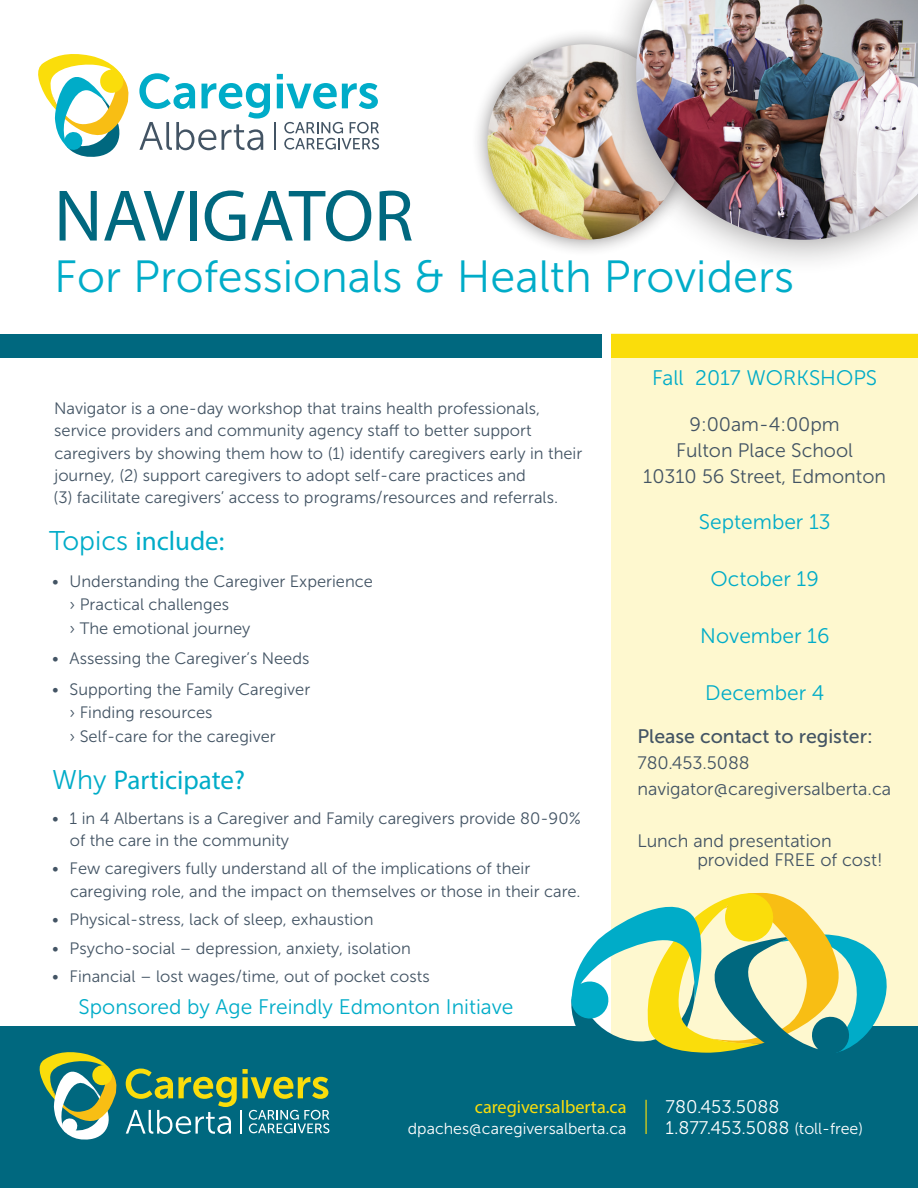
<style>
.page{position:relative;width:918px;height:1188px;background:#fff}
.page>*{position:absolute;margin:0;border:0;box-sizing:border-box;transform-origin:0 0}
.t1{font:73.5px "Myriad Pro";color:#00687f}
.t2{font:45px "Museo Sans 300";color:#00acc8}
.t3{font:27px "Myriad Pro";color:#00acc8}
.t4{font:21px "Museo Sans 300";color:#00acc8}
.t5{font:19.5px "Museo Sans 300";color:#435464}
.t6{font:19.5px "Museo Sans 500";color:#435464}
.t7{font:18.3px/20.5px "Museo Sans 300";color:#fff}
.t8{font:18.3px "Myriad Pro";color:#fadd0b}
.t9{font:18px/19.5px "Museo Sans 300";color:#435464}
.Body_copy{font:16.5px/22.2px "Museo Sans 300";color:#435464}
.t10{font:15.9px "Museo Sans 300";color:#fff}
.s1{font-family:"Museo Sans 300"}
.s2{font-size:15.9px}
</style>
<div class="page">
<div style="left:611px;top:334px;width:307px;height:733px;background:#fef8cf"></div>
<svg style="left:284px;top:122px;width:95px;height:28px"></svg>
<svg style="left:38px;top:54px;width:91px;height:103px"></svg>
<svg style="left:277px;top:74px;width:101px;height:35px"></svg>
<svg style="left:139px;top:73px;width:131px;height:77px"></svg>
<hr style="left:274px;top:122px;width:2px;height:28px;background:#435464">
<div style="left:0;top:1026px;width:918px;height:162px;background:#00687f"></div>
<svg style="left:566px;top:893px;width:332px;height:194px"></svg>
<hr style="left:646px;top:1100px;width:1px;height:34px;background:#fadd0b">
<svg style="left:36px;top:1050px;width:82px;height:92px"></svg>
<svg style="left:126px;top:1069px;width:203px;height:65px;background:#458b77"></svg>
<hr style="left:240px;top:1110px;width:2px;height:23px;background:#fff">
<div style="left:0;top:334px;width:602px;height:23px;background:#00687f"></div>
<div style="left:611px;top:334px;width:307px;height:23px;background:#fadd0b"></div>
<div style="left:471px;top:27px;width:229px;height:230px;background:#231f20;opacity:.5"></div>
<img style="left:487px;top:44px;width:196px;height:196px;border-radius:98px">
<div style="left:600px;top:0;width:318px;height:275px;background:#231f20;opacity:.5"></div>
<img style="left:636px;top:0;width:282px;height:240px">
<h1 class="t1" style="left:54px;top:171px;width:361px">NAVIGATOR</h1>
<h2 class="t2" style="left:54px;top:253px;width:742px">For Professionals &amp; Health Providers</h2>
<p class="Body_copy" style="left:54px;top:397px;width:530px">Navigator is a one-day workshop that trains health professionals, service providers and community agency staff to better support caregivers by showing them how to (1) identify caregivers early in their journey, (2) support caregivers to adopt self-care practices and<br>(3) facilitate caregivers’ access to programs/resources and referrals.</p>
<p class="t3" style="left:49px;top:525px;width:177px"><span class="s1">Topics</span> include:</p>
<p class="Body_copy" style="left:52px;top:570px;width:322px">• Understanding the Caregiver Experience</p>
<p class="Body_copy" style="left:70px;top:594px;width:161px">› Practical challenges</p>
<p class="Body_copy" style="left:70px;top:617px;width:182px">› The emotional journey</p>
<p class="Body_copy" style="left:52px;top:648px;width:259px">• Assessing the Caregiver’s Needs</p>
<p class="Body_copy" style="left:52px;top:678px;width:260px">• Supporting the Family Caregiver</p>
<p class="Body_copy" style="left:70px;top:702px;width:145px">› Finding resources</p>
<p class="Body_copy" style="left:70px;top:725px;width:208px">› Self-care for the caregiver</p>
<p class="t3" style="left:52px;top:763px;width:195px"><span class="s1">Why</span> Participate?</p>
<p class="Body_copy" style="left:70px;top:807px;width:512px;text-indent:-18px">• 1 in 4 Albertans is a Caregiver and Family caregivers provide 80-90% of the care in the community</p>
<p class="Body_copy" style="left:70px;top:858px;width:512px;text-indent:-18px">• Few caregivers fully understand all of the implications of their caregiving role, and the impact on themselves or those in their care.</p>
<p class="Body_copy" style="left:52px;top:908px;width:323px">• Physical-stress, lack of sleep, exhaustion</p>
<p class="Body_copy" style="left:52px;top:937px;width:360px">• Psycho-social – depression, anxiety, isolation</p>
<p class="Body_copy" style="left:52px;top:966px;width:379px">• Financial – lost wages/time, out of pocket costs</p>
<p class="t4" style="left:79px;top:995px;width:436px">Sponsored by Age Freindly Edmonton Initiave</p>
<p class="t4" style="left:652px;top:367px;width:227px">Fall 2017 WORKSHOPS</p>
<p class="t5" style="left:689px;top:414px;width:152px">9:00am-4:00pm</p>
<p class="t5" style="left:676px;top:439px;width:178px">Fulton Place School</p>
<p class="t5" style="left:643px;top:465px;width:244px">10310 56 Street, Edmonton</p>
<p class="t4" style="left:699px;top:511px;width:133px">September 13</p>
<p class="t4" style="left:711px;top:568px;width:110px">October 19</p>
<p class="t4" style="left:700px;top:625px;width:131px">November 16</p>
<p class="t4" style="left:705px;top:682px;width:121px">December 4</p>
<p class="t6" style="left:637px;top:726px;width:237px">Please contact to register:</p>
<p class="t9" style="left:637px;top:753px;width:114px">780.453.5088</p>
<p class="t9" style="left:637px;top:779px;width:255px">navigator@caregiversalberta.ca</p>
<p class="t9" style="left:697px;top:831px;width:187px;text-indent:-60px">Lunch and presentation provided FREE of cost!</p>
<p class="t8" style="left:475px;top:1096px;width:153px">caregiversalberta.ca</p>
<p class="t10" style="left:408px;top:1120px;width:220px">dpaches@caregiversalberta.ca</p>
<p class="t7" style="left:666px;top:1097px;width:199px">780.453.5088<br>1.877.453.5088 <span class="s2">(toll-free)</span></p>
</div>
